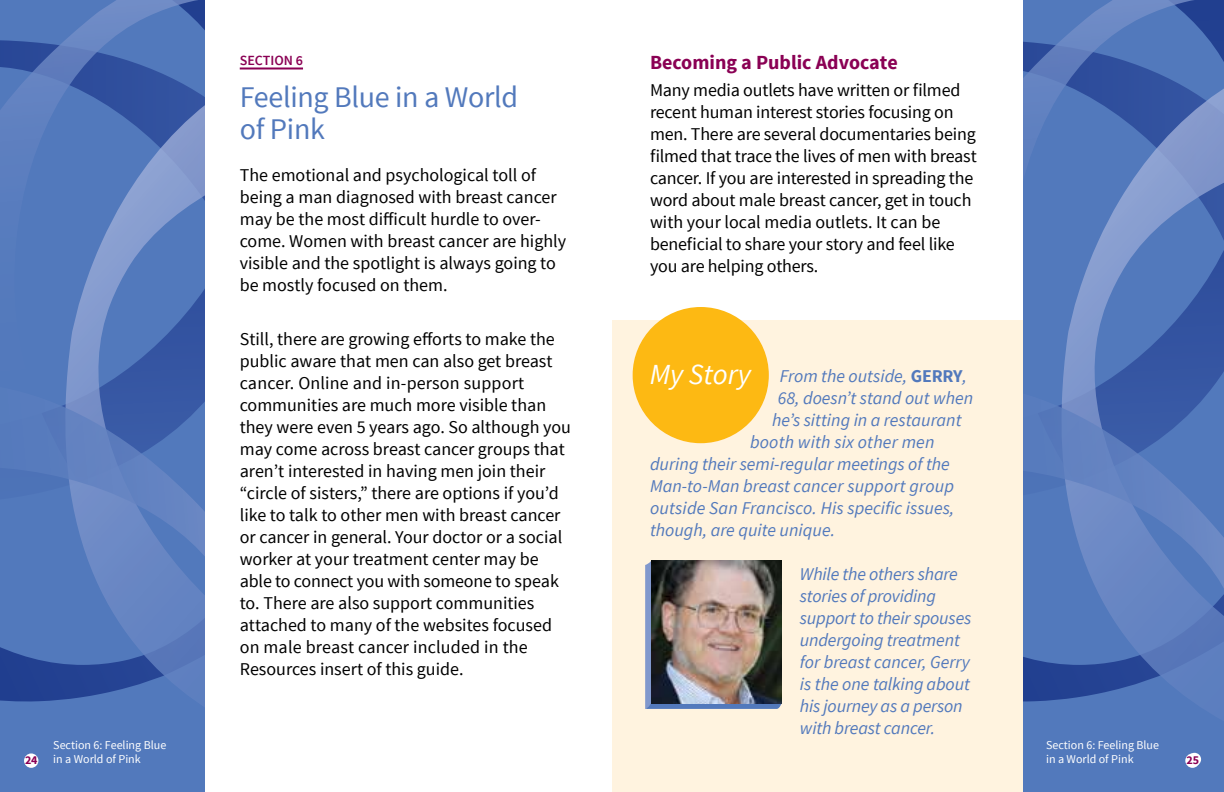
<style>
.page{position:relative;width:1224px;height:792px;background:#fff}
.page>*{position:absolute;margin:0;border:0;box-sizing:border-box;transform-origin:0 0}
.t1{font:30px/32px "Source Sans Pro";letter-spacing:-.01em;color:#5279bc}
.t2{font:italic 29.2px "Source Sans Pro";color:#fff}
.t3{font:700 20px "Source Sans Pro";color:#8a0054}
.t4{font:18px/22px "Source Sans Pro";color:#000}
.t5{font:italic 18px/22px "Source Sans Pro";color:#5279bc}
.t6{font:600 14px "Source Sans Pro";color:#8a0054}
.t7{font:12px/14px "Source Sans Pro";color:#fff}
.t8{font:700 12px "Source Sans Pro";color:#8a0054}
.t9{font:600 8px "Source Sans Pro";color:#8a0054}
.s1{font-weight:700;font-style:normal}
</style>
<div class="page">
<div style="left:612px;top:321px;width:441px;height:471px;background:#fff3df"></div>
<svg style="left:0;top:0;width:204px;height:171px;background:#5578ba"></svg>
<div style="left:0;top:171px;width:65px;height:97px;background:#5279bc"></div>
<svg style="left:65px;top:35px;width:139px;height:233px;background:#597aba"></svg>
<svg style="left:0;top:268px;width:204px;height:524px;background:#5376b9"></svg>
<hr style="left:240px;top:68px;width:63px;height:2px;background:#8a0054">
<div style="left:633px;top:307px;width:136px;height:136px;background:#fdb913;border-radius:50%"></div>
<svg style="left:1024px;top:0;width:200px;height:171px;background:#5375b8"></svg>
<div style="left:1024px;top:171px;width:37px;height:97px;background:#5279bc"></div>
<svg style="left:1061px;top:35px;width:163px;height:233px;background:#5a7abb"></svg>
<svg style="left:1024px;top:268px;width:200px;height:524px;background:#5376b9"></svg>
<svg style="left:1188px;top:753px;width:13px;height:13px"></svg>
<div style="left:24px;top:753px;width:14px;height:15px;background:#fff;border-radius:50%"></div>
<div style="left:1185px;top:753px;width:15px;height:15px;background:#fff;border-radius:50%"></div>
<svg style="left:645px;top:560px;width:137px;height:149px;background:#6f88b8"></svg>
<img style="left:651px;top:561px;width:131px;height:142px">
<p class="t6" style="left:240px;top:51px;width:32px">SECTION</p>
<p class="t6" style="left:296px;top:51px;width:9px">6</p>
<h1 class="t1" style="left:240px;top:81px;width:280px">Feeling Blue in a World of Pink</h1>
<p class="t4" style="left:240px;top:164px;width:328px">The emotional and psychological toll of being a man diagnosed with breast cancer may be the most difficult hurdle to over&shy;come. Women with breast cancer are highly visible and the spotlight is always going to be mostly focused on them.</p>
<p class="t4" style="left:240px;top:328px;width:333px">Still, there are growing efforts to make the public aware that men can also get breast cancer. Online and in-person support communities are much more visible than they were even 5 years ago. So although you may come across breast cancer groups that aren’t interested in having men join their “circle of sisters,” there are options if you’d like to talk to other men with breast cancer or cancer in general. Your doctor or a social worker at your treatment center may be able to connect you with someone to speak to. There are also support communities attached to many of the websites focused on male breast cancer included in the Resources insert of this guide.</p>
<p class="t3" style="left:650px;top:50px;width:249px">Becoming a Public Advocate</p>
<p class="t4" style="left:650px;top:79px;width:328px">Many media outlets have written or filmed recent human interest stories focusing on men. There are several documentaries being filmed that trace the lives of men with breast cancer. If you are interested in spreading the word about male breast cancer, get in touch with your local media outlets. It can be beneficial to share your story and feel like you are helping others.</p>
<h2 class="t2" style="left:650px;top:357px;width:103px">My Story</h2>
<p class="t5" style="left:780px;top:365px;width:188px">From the outside, <span class="s1">Gerry</span>,</p>
<p class="t5" style="left:778px;top:387px;width:197px">68, doesn’t stand out when</p>
<p class="t5" style="left:772px;top:409px;width:191px">he’s sitting in a restaurant</p>
<p class="t5" style="left:750px;top:431px;width:186px">booth with six other men</p>
<p class="t5" style="left:650px;top:453px;width:301px">during their semi-regular meetings of the</p>
<p class="t5" style="left:650px;top:475px;width:306px">Man-to-Man breast cancer support group</p>
<p class="t5" style="left:650px;top:497px;width:306px">outside San Francisco. His specific issues,</p>
<p class="t5" style="left:650px;top:519px;width:187px">though, are quite unique.</p>
<p class="t5" style="left:800px;top:563px;width:173px">While the others share stories of providing support to their spouses undergoing treatment for breast cancer, Gerry is the one talking about his journey as a person with breast cancer.</p>
<p class="t7" style="left:53px;top:738px;width:115px">Section 6: Feeling Blue</p>
<p class="t7" style="left:1046px;top:738px;width:115px">Section 6: Feeling Blue in a World of Pink</p>
<p class="t7" style="left:53px;top:738px;width:118px">the News A Ma With a “Woman’s Disease”</p>
<p class="t8" style="left:25px;top:753px;width:14px">24</p>
<p class="t7" style="left:53px;top:752px;width:89px">in a World of Pink</p>
<p class="t8" style="left:1187px;top:753px;width:14px">25</p>
<p class="t9" style="left:1189px;top:755px;width:10px">15</p>
</div>
